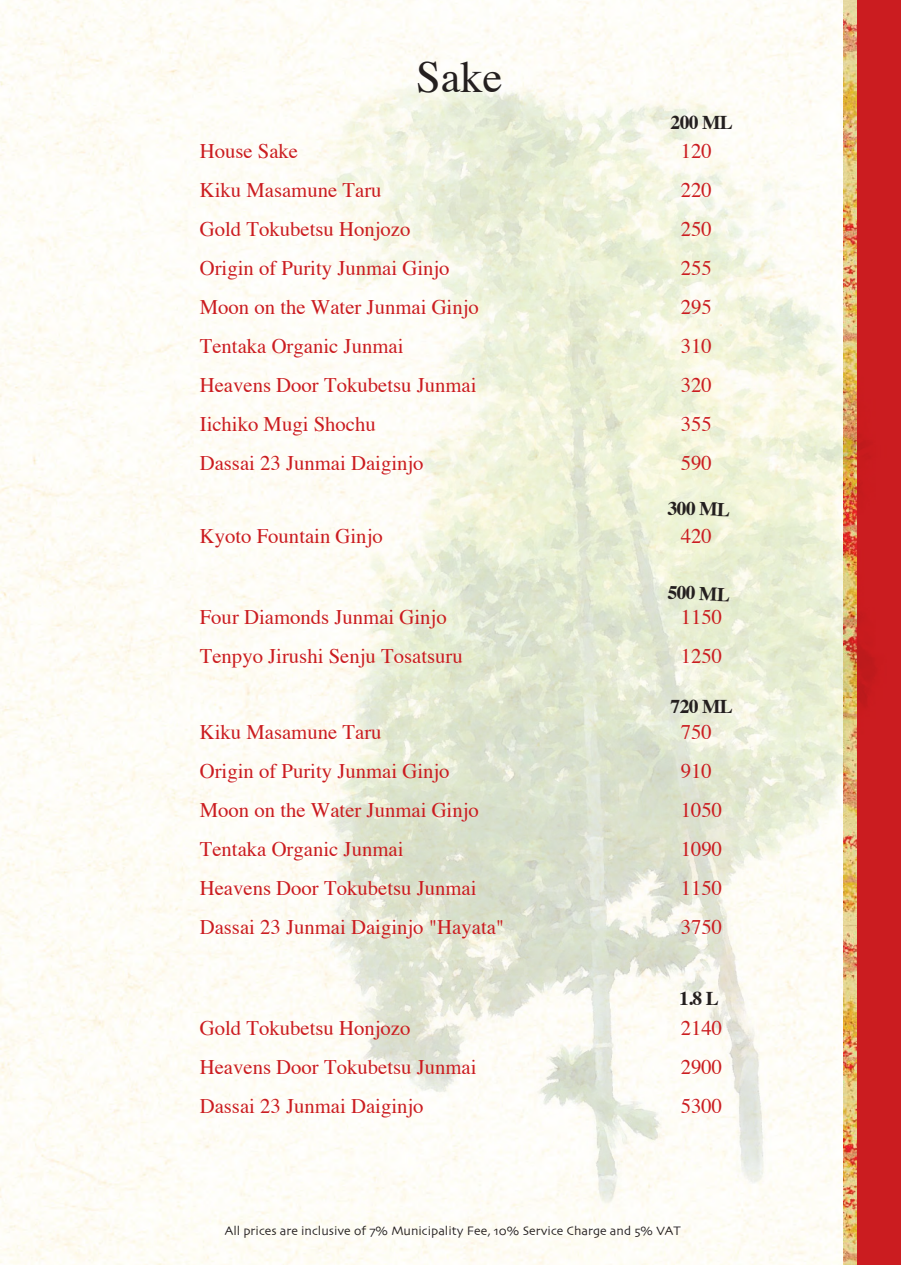
<style>
.page{position:relative;width:901px;height:1265px;background:#fff}
.page>*{position:absolute;margin:0;border:0;box-sizing:border-box;transform-origin:0 0}
.t1{font:44.4px "Times";color:#241f1f}
.t2{font:20.7px "Times";color:#cb1c20}
.t3{font:700 19.5px "Times";letter-spacing:-.03em;color:#241f1f}
.t4{font:12.9px "Skia";color:#241f1f}
</style>
<div class="page">
<div style="left:0;top:0;width:844px;height:1265px;background:#fefdf6"></div>
<div style="left:856px;top:0;width:45px;height:1265px;background:#cb1c20"></div>
<img style="left:844px;top:0;width:12px;height:1265px">
<img style="left:207px;top:42px;width:668px;height:1190px">
<h1 class="t1" style="left:416px;top:36px;width:88px">Sake</h1>
<p class="t3" style="left:670px;top:104px;width:64px">200 ML</p>
<p class="t2" style="left:200px;top:131px;width:100px">House Sake</p>
<p class="t2" style="left:681px;top:131px;width:33px">120</p>
<p class="t2" style="left:200px;top:170px;width:183px">Kiku Masamune Taru</p>
<p class="t2" style="left:681px;top:170px;width:33px">220</p>
<p class="t2" style="left:200px;top:209px;width:212px">Gold Tokubetsu Honjozo</p>
<p class="t2" style="left:681px;top:209px;width:33px">250</p>
<p class="t2" style="left:200px;top:248px;width:251px">Origin of Purity Junmai Ginjo</p>
<p class="t2" style="left:681px;top:248px;width:33px">255</p>
<p class="t2" style="left:200px;top:287px;width:281px">Moon on the Water Junmai Ginjo</p>
<p class="t2" style="left:681px;top:287px;width:33px">295</p>
<p class="t2" style="left:200px;top:326px;width:205px">Tentaka Organic Junmai</p>
<p class="t2" style="left:681px;top:326px;width:33px">310</p>
<p class="t2" style="left:200px;top:365px;width:278px">Heavens Door Tokubetsu Junmai</p>
<p class="t2" style="left:681px;top:365px;width:33px">320</p>
<p class="t2" style="left:200px;top:404px;width:178px">Iichiko Mugi Shochu</p>
<p class="t2" style="left:681px;top:404px;width:33px">355</p>
<p class="t2" style="left:200px;top:443px;width:225px">Dassai 23 Junmai Daiginjo</p>
<p class="t2" style="left:681px;top:443px;width:33px">590</p>
<p class="t3" style="left:668px;top:489px;width:64px;rotate:2deg">300 ML</p>
<p class="t2" style="left:200px;top:517px;width:184px">Kyoto Fountain Ginjo</p>
<p class="t2" style="left:681px;top:517px;width:33px">420</p>
<p class="t3" style="left:668px;top:573px;width:64px;rotate:2deg">500 ML</p>
<p class="t2" style="left:200px;top:598px;width:248px">Four Diamonds Junmai Ginjo</p>
<p class="t2" style="left:681px;top:598px;width:43px">1150</p>
<p class="t2" style="left:200px;top:637px;width:264px">Tenpyo Jirushi Senju Tosatsuru</p>
<p class="t2" style="left:681px;top:637px;width:43px">1250</p>
<p class="t3" style="left:670px;top:688px;width:64px">720 ML</p>
<p class="t2" style="left:200px;top:713px;width:183px">Kiku Masamune Taru</p>
<p class="t2" style="left:681px;top:713px;width:33px">750</p>
<p class="t2" style="left:200px;top:752px;width:251px">Origin of Purity Junmai Ginjo</p>
<p class="t2" style="left:681px;top:752px;width:33px">910</p>
<p class="t2" style="left:200px;top:791px;width:281px">Moon on the Water Junmai Ginjo</p>
<p class="t2" style="left:681px;top:791px;width:43px">1050</p>
<p class="t2" style="left:200px;top:830px;width:205px">Tentaka Organic Junmai</p>
<p class="t2" style="left:681px;top:830px;width:43px">1090</p>
<p class="t2" style="left:200px;top:869px;width:278px">Heavens Door Tokubetsu Junmai</p>
<p class="t2" style="left:681px;top:869px;width:43px">1150</p>
<p class="t2" style="left:200px;top:908px;width:306px">Dassai 23 Junmai Daiginjo "Hayata"</p>
<p class="t2" style="left:681px;top:908px;width:43px">3750</p>
<p class="t3" style="left:679px;top:979px;width:41px">1.8 L</p>
<p class="t2" style="left:200px;top:1008px;width:212px">Gold Tokubetsu Honjozo</p>
<p class="t2" style="left:681px;top:1008px;width:43px">2140</p>
<p class="t2" style="left:200px;top:1047px;width:278px">Heavens Door Tokubetsu Junmai</p>
<p class="t2" style="left:681px;top:1047px;width:43px">2900</p>
<p class="t2" style="left:200px;top:1086px;width:225px">Dassai 23 Junmai Daiginjo</p>
<p class="t2" style="left:681px;top:1086px;width:43px">5300</p>
<p class="t4" style="left:225px;top:1223px;width:457px">All prices are inclusive of 7% Municipality Fee, 10% Service Charge and 5% VAT</p>
</div>
